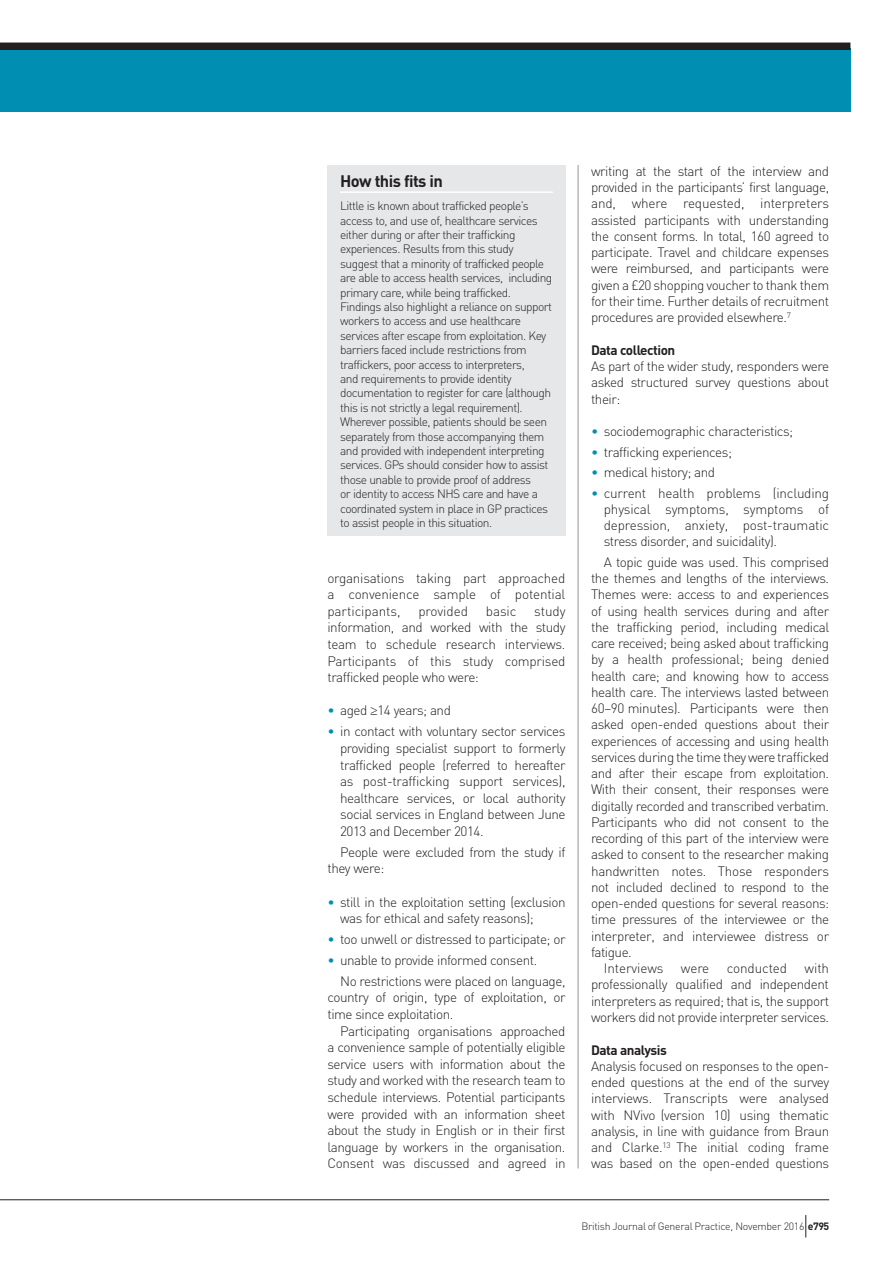
<style>
.page{position:relative;width:893px;height:1263px;background:#fff}
.page>*{position:absolute;margin:0;border:0;box-sizing:border-box;transform-origin:0 0}
.t1{font:700 16.5px "DIN";letter-spacing:-.035em;color:#231f20}
.t2{font:300 13.5px/16.6px "DIN";letter-spacing:-.035em;color:#231f20;text-align:justify}
.t3{font:300 13.5px "DIN";letter-spacing:-.005em;color:#231f20}
.t4{font:700 13.5px "DIN";letter-spacing:-.035em;color:#231f20}
.t5{font:300 12px/14.4px "DIN";letter-spacing:-.045em;color:#231f20}
.t6{font:300 10.5px "DIN";letter-spacing:-.025em;color:#231f20}
.s1{color:#008fb3}
.s2{font-family:"Helvetica"}
.s3{font-weight:700}
</style>
<div class="page">
<div style="left:0;top:48px;width:850px;height:63px;background:#008fb3"></div>
<div style="left:0;top:43px;width:850px;height:7px;background:#231f20"></div>
<hr style="left:578px;top:165px;width:1px;height:1003px;background:#939598">
<div style="left:327px;top:165px;width:239px;height:371px;background:#e6e7e9"></div>
<hr style="left:340px;top:191px;width:213px;height:2px;background:#fff">
<hr style="left:0;top:1199px;width:829px;height:1px;background:#231f20">
<svg style="left:805px;top:1215px;width:1px;height:22px"></svg>
<p class="t1" style="left:340px;top:171px;width:104px">How this fits in</p>
<p class="t5" style="left:340px;top:199px;width:214px">Little is known about trafficked people’s access to, and use of, healthcare services either during or after their trafficking experiences. Results from this study suggest that a minority of trafficked people are able to access health services, including primary care, while being trafficked.<br>Findings also highlight a reliance on support workers to access and use healthcare services after escape from exploitation. Key barriers faced include restrictions from traffickers, poor access to interpreters,<br>and requirements to provide identity documentation to register for care (although this is not strictly a legal requirement).<br>Wherever possible, patients should be seen separately from those accompanying them and provided with independent interpreting services. GPs should consider how to assist those unable to provide proof of address<br>or identity to access NHS care and have a coordinated system in place in GP practices to assist people in this situation.</p>
<p class="t2" style="left:327px;top:569px;width:240px">organisations taking part approached a convenience sample of potential participants,</p>
<p class="t2" style="left:327px;top:602px;width:240px;text-indent:207px">study information, and worked with the study team to schedule research interviews.<br>Participants of this study comprised trafficked people who were:</p>
<p class="t2" style="left:327px;top:702px;width:125px"><span class="s1">•</span> aged <span class="s2">≥</span>14 years; and</p>
<p class="t2" style="left:340px;top:723px;width:227px;text-indent:-13px"><span class="s1">•</span> in contact with voluntary sector services providing specialist support to formerly trafficked people (referred to hereafter as post-trafficking support services), healthcare services, or local authority social services in England between June 2013 and December 2014.</p>
<p class="t2" style="left:327px;top:843px;width:240px;text-indent:13px">People were excluded from the study if they were:</p>
<p class="t2" style="left:340px;top:893px;width:227px;text-indent:-13px"><span class="s1">•</span> still in the exploitation setting (exclusion was for ethical and safety reasons);</p>
<p class="t2" style="left:327px;top:931px;width:240px"><span class="s1">•</span> too unwell or distressed to participate; or</p>
<p class="t2" style="left:340px;top:949px;width:227px;line-height:20.9px;text-indent:-13px"><span class="s1">•</span> unable to provide informed consent.<br>No restrictions were placed on language,</p>
<p class="t2" style="left:327px;top:989px;width:240px">country of origin, type of exploitation, or time since exploitation.</p>
<p class="t2" style="left:327px;top:1022px;width:240px;text-indent:13px">Participating organisations approached a convenience sample of potentially eligible service users with information about the study and worked with the research team to schedule interviews. Potential participants were provided with an information sheet about the study in English or in their first language by workers in the organisation.<br>Consent was discussed and agreed in</p>
<p class="t3" style="left:418px;top:603px;width:51px">provided</p>
<p class="t2" style="left:486px;top:602px;width:32px">basic</p>
<p class="t2" style="left:591px;top:163px;width:240px;line-height:16.2px">writing at the start of the interview and provided in the participants’ first language, and, where requested, interpreters assisted participants with understanding the consent forms. In total, 160 agreed to participate. Travel and childcare expenses were reimbursed, and participants were given a £20 shopping voucher to thank them for their time. Further details of recruitment procedures are provided elsewhere.<sup>7</sup></p>
<p class="t4" style="left:591px;top:341px;width:86px">Data collection</p>
<p class="t2" style="left:591px;top:358px;width:240px;line-height:16.2px">As part of the wider study, responders were asked structured survey questions about their:</p>
<p class="t2" style="left:591px;top:423px;width:204px"><span class="s1">•</span> sociodemographic characteristics;</p>
<p class="t2" style="left:591px;top:443px;width:142px"><span class="s1">•</span> trafficking experiences;</p>
<p class="t2" style="left:591px;top:464px;width:126px"><span class="s1">•</span> medical history; and</p>
<p class="t2" style="left:604px;top:484px;width:227px;line-height:16.2px;text-indent:-13px"><span class="s1">•</span> current health problems (including physical symptoms, symptoms of depression, anxiety, post-traumatic stress disorder, and suicidality).</p>
<p class="t2" style="left:604px;top:553px;width:227px">A topic guide was used. This comprised</p>
<p class="t2" style="left:591px;top:570px;width:240px">the themes and lengths of the interviews.</p>
<p class="t2" style="left:591px;top:586px;width:240px">Themes were: access to and experiences</p>
<p class="t2" style="left:591px;top:602px;width:240px">of using health services during and after</p>
<p class="t2" style="left:591px;top:618px;width:240px">the trafficking period, including medical</p>
<p class="t2" style="left:591px;top:635px;width:240px">care received; being asked about trafficking</p>
<p class="t2" style="left:591px;top:651px;width:240px">by a health professional; being denied</p>
<p class="t2" style="left:591px;top:667px;width:240px">health care; and knowing how to access</p>
<p class="t2" style="left:591px;top:683px;width:240px">health care. The interviews lasted between</p>
<p class="t2" style="left:591px;top:700px;width:240px">60–90 minutes). Participants were then</p>
<p class="t2" style="left:591px;top:716px;width:240px">asked open-ended questions about their</p>
<p class="t2" style="left:591px;top:732px;width:240px">experiences of accessing and using health</p>
<p class="t2" style="left:591px;top:748px;width:240px">services during the time they were trafficked</p>
<p class="t2" style="left:591px;top:765px;width:240px">and after their escape from exploitation.</p>
<p class="t2" style="left:591px;top:781px;width:240px">With their consent, their responses were</p>
<p class="t2" style="left:591px;top:797px;width:240px">digitally recorded and transcribed verbatim.</p>
<p class="t2" style="left:591px;top:814px;width:240px">Participants who did not consent to the</p>
<p class="t2" style="left:591px;top:830px;width:240px">recording of this part of the interview were</p>
<p class="t2" style="left:591px;top:846px;width:240px">asked to consent to the researcher making</p>
<p class="t2" style="left:591px;top:862px;width:239px">handwritten notes. Those responders</p>
<p class="t2" style="left:591px;top:879px;width:240px">not included declined to respond to the</p>
<p class="t2" style="left:591px;top:895px;width:240px">open-ended questions for several reasons:</p>
<p class="t2" style="left:591px;top:911px;width:240px">time pressures of the interviewee or the</p>
<p class="t2" style="left:591px;top:927px;width:240px">interpreter, and interviewee distress or</p>
<p class="t2" style="left:591px;top:944px;width:42px">fatigue.</p>
<p class="t3" style="left:604px;top:960px;width:61px">Interviews</p>
<p class="t2" style="left:681px;top:960px;width:30px">were</p>
<p class="t3" style="left:727px;top:960px;width:62px">conducted</p>
<p class="t2" style="left:591px;top:960px;width:240px;line-height:16.2px;text-indent:213px">with professionally qualified and independent interpreters as required; that is, the support workers did not provide interpreter services.</p>
<p class="t4" style="left:591px;top:1041px;width:77px">Data analysis</p>
<p class="t2" style="left:591px;top:1057px;width:240px">Analysis focused on responses to the open&shy;ended questions at the end of the survey interviews. Transcripts were analysed with NVivo (version 10) using thematic analysis, in line with guidance from Braun and Clarke.<sup>13</sup> The initial coding frame was based on the open-ended questions</p>
<p class="t6" style="left:581px;top:1219px;width:249px">British Journal of General Practice, November 2016 <span class="s3">e795</span></p>
</div>
